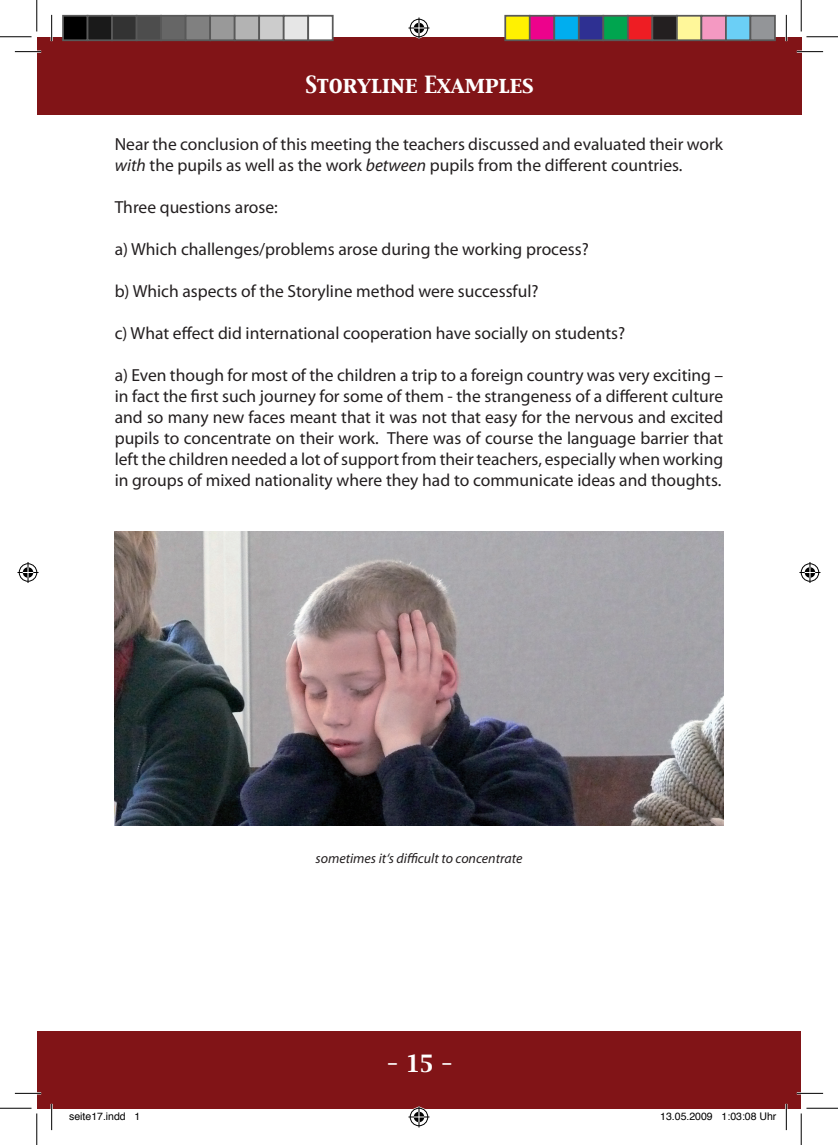
<style>
.page{position:relative;width:838px;height:1145px;background:#fff}
.page>*{position:absolute;margin:0;border:0;box-sizing:border-box;transform-origin:0 0}
.t1{font:21px "Capitals";color:#fff}
.t2{font:17.5px/21px "Myriad Pro";color:#231f20}
.t3{font:italic 14px "Myriad Pro";color:#231f20}
.t4{font:10.5px "Helvetica";color:#000}
.s1{font-style:italic}
</style>
<div class="page">
<div style="left:38px;top:38px;width:763px;height:77px;background:#811417"></div>
<img style="left:115px;top:531px;width:608px;height:295px">
<div style="left:38px;top:1031px;width:763px;height:77px;background:#811417"></div>
<hr style="left:15px;top:51px;width:26px;height:2px;background:#fff">
<hr style="left:796px;top:51px;width:27px;height:2px;background:#fff">
<hr style="left:15px;top:1092px;width:26px;height:2px;background:#fff">
<hr style="left:796px;top:1092px;width:27px;height:2px;background:#fff">
<hr style="left:51px;top:15px;width:2px;height:26px;background:#fff">
<hr style="left:51px;top:1104px;width:2px;height:26px;background:#fff">
<hr style="left:785px;top:15px;width:2px;height:26px;background:#fff">
<hr style="left:785px;top:1104px;width:2px;height:26px;background:#fff">
<svg style="left:15px;top:51px;width:26px;height:1px"></svg>
<svg style="left:796px;top:51px;width:27px;height:1px"></svg>
<svg style="left:15px;top:1093px;width:26px;height:1px"></svg>
<svg style="left:796px;top:1093px;width:27px;height:1px"></svg>
<svg style="left:51px;top:15px;width:1px;height:26px"></svg>
<svg style="left:51px;top:1104px;width:1px;height:26px"></svg>
<svg style="left:786px;top:15px;width:1px;height:26px"></svg>
<svg style="left:786px;top:1104px;width:1px;height:26px"></svg>
<hr style="left:0;top:36px;width:32px;height:1px;background:#000">
<hr style="left:806px;top:36px;width:31px;height:1px;background:#000">
<hr style="left:0;top:1108px;width:32px;height:1px;background:#000">
<hr style="left:806px;top:1108px;width:31px;height:1px;background:#000">
<hr style="left:36px;top:0;width:1px;height:32px;background:#000">
<hr style="left:36px;top:1113px;width:1px;height:32px;background:#000">
<hr style="left:800px;top:0;width:1px;height:32px;background:#000">
<hr style="left:800px;top:1113px;width:1px;height:32px;background:#000">
<svg style="left:408px;top:18px;width:21px;height:21px"></svg>
<svg style="left:408px;top:1106px;width:21px;height:21px"></svg>
<svg style="left:18px;top:562px;width:21px;height:21px"></svg>
<svg style="left:799px;top:562px;width:21px;height:21px"></svg>
<div style="left:63px;top:16px;width:25px;height:24px;background:#000"></div>
<div style="left:62px;top:15px;width:26px;height:26px;border:2px solid #595959"></div>
<div style="left:88px;top:16px;width:24px;height:24px;background:#1a1a1a"></div>
<div style="left:87px;top:15px;width:26px;height:26px;border:2px solid #595959"></div>
<div style="left:112px;top:16px;width:25px;height:24px;background:#333"></div>
<div style="left:111px;top:15px;width:26px;height:26px;border:2px solid #595959"></div>
<div style="left:137px;top:16px;width:24px;height:24px;background:#4d4d4d"></div>
<div style="left:136px;top:15px;width:26px;height:26px;border:2px solid #595959"></div>
<div style="left:161px;top:16px;width:25px;height:24px;background:#666"></div>
<div style="left:160px;top:15px;width:26px;height:26px;border:2px solid #595959"></div>
<div style="left:186px;top:16px;width:24px;height:24px;background:#808080"></div>
<div style="left:185px;top:15px;width:26px;height:26px;border:2px solid #595959"></div>
<div style="left:210px;top:16px;width:25px;height:24px;background:#999"></div>
<div style="left:209px;top:15px;width:26px;height:26px;border:2px solid #595959"></div>
<div style="left:235px;top:16px;width:24px;height:24px;background:#b3b3b3"></div>
<div style="left:234px;top:15px;width:26px;height:26px;border:2px solid #595959"></div>
<div style="left:259px;top:16px;width:25px;height:24px;background:#ccc"></div>
<div style="left:258px;top:15px;width:26px;height:26px;border:2px solid #595959"></div>
<div style="left:284px;top:16px;width:24px;height:24px;background:#e6e6e6"></div>
<div style="left:283px;top:15px;width:26px;height:26px;border:2px solid #595959"></div>
<div style="left:307px;top:15px;width:26px;height:26px;border:2px solid #595959"></div>
<div style="left:505px;top:16px;width:24px;height:24px;background:#fff101"></div>
<div style="left:504px;top:15px;width:26px;height:26px;border:2px solid #595959"></div>
<div style="left:529px;top:16px;width:25px;height:24px;background:#ed028c"></div>
<div style="left:529px;top:15px;width:26px;height:26px;border:2px solid #595959"></div>
<div style="left:554px;top:16px;width:24px;height:24px;background:#00aeef"></div>
<div style="left:553px;top:15px;width:26px;height:26px;border:2px solid #595959"></div>
<div style="left:578px;top:16px;width:25px;height:24px;background:#2e3092"></div>
<div style="left:578px;top:15px;width:26px;height:26px;border:2px solid #595959"></div>
<div style="left:603px;top:16px;width:24px;height:24px;background:#00a54f"></div>
<div style="left:602px;top:15px;width:26px;height:26px;border:2px solid #595959"></div>
<div style="left:627px;top:16px;width:25px;height:24px;background:#ee1d23"></div>
<div style="left:627px;top:15px;width:26px;height:26px;border:2px solid #595959"></div>
<div style="left:652px;top:16px;width:24px;height:24px;background:#231f20"></div>
<div style="left:651px;top:15px;width:26px;height:26px;border:2px solid #595959"></div>
<div style="left:676px;top:16px;width:25px;height:24px;background:#fff79a"></div>
<div style="left:676px;top:15px;width:26px;height:26px;border:2px solid #595959"></div>
<div style="left:701px;top:16px;width:24px;height:24px;background:#f499c2"></div>
<div style="left:700px;top:15px;width:26px;height:26px;border:2px solid #595959"></div>
<div style="left:725px;top:16px;width:25px;height:24px;background:#6bcff6"></div>
<div style="left:725px;top:15px;width:26px;height:26px;border:2px solid #595959"></div>
<div style="left:750px;top:16px;width:24px;height:24px;background:#939598"></div>
<div style="left:749px;top:15px;width:26px;height:26px;border:2px solid #595959"></div>
<p class="t1" style="left:305px;top:70px;width:230px">Storyline Examples</p>
<p class="t2" style="left:115px;top:133px;width:610px">Near the conclusion of this meeting the teachers discussed and evaluated their work <span class="s1">with</span> the pupils as well as the work <span class="s1">between</span> pupils from the different countries.</p>
<p class="t2" style="left:115px;top:196px;width:165px">Three questions arose:</p>
<p class="t2" style="left:115px;top:238px;width:475px">a) Which challenges/problems arose during the working process?</p>
<p class="t2" style="left:115px;top:280px;width:425px">b) Which aspects of the Storyline method were successful?</p>
<p class="t2" style="left:115px;top:322px;width:512px">c) What effect did international cooperation have socially on students?</p>
<p class="t2" style="left:115px;top:364px;width:610px;text-align:justify">a) Even though for most of the children a trip to a foreign country was very exciting – in fact the first such journey for some of them - the strangeness of a different culture and so many new faces meant that it was not that easy for the nervous and excited pupils to concentrate on their work. There was of course the language barrier that left the children needed a lot of support from their teachers, especially when working in groups of mixed nationality where they had to communicate ideas and thoughts.</p>
<p class="t3" style="left:315px;top:850px;width:208px">sometimes it‘s difficult to concentrate</p>
<p class="t1" style="left:386px;top:1049px;width:68px">- 15 -</p>
<p class="t4" style="left:69px;top:1108px;width:73px">seite17.indd 1</p>
<p class="t4" style="left:660px;top:1108px;width:118px">13.05.2009 1:03:08 Uhr</p>
</div>
